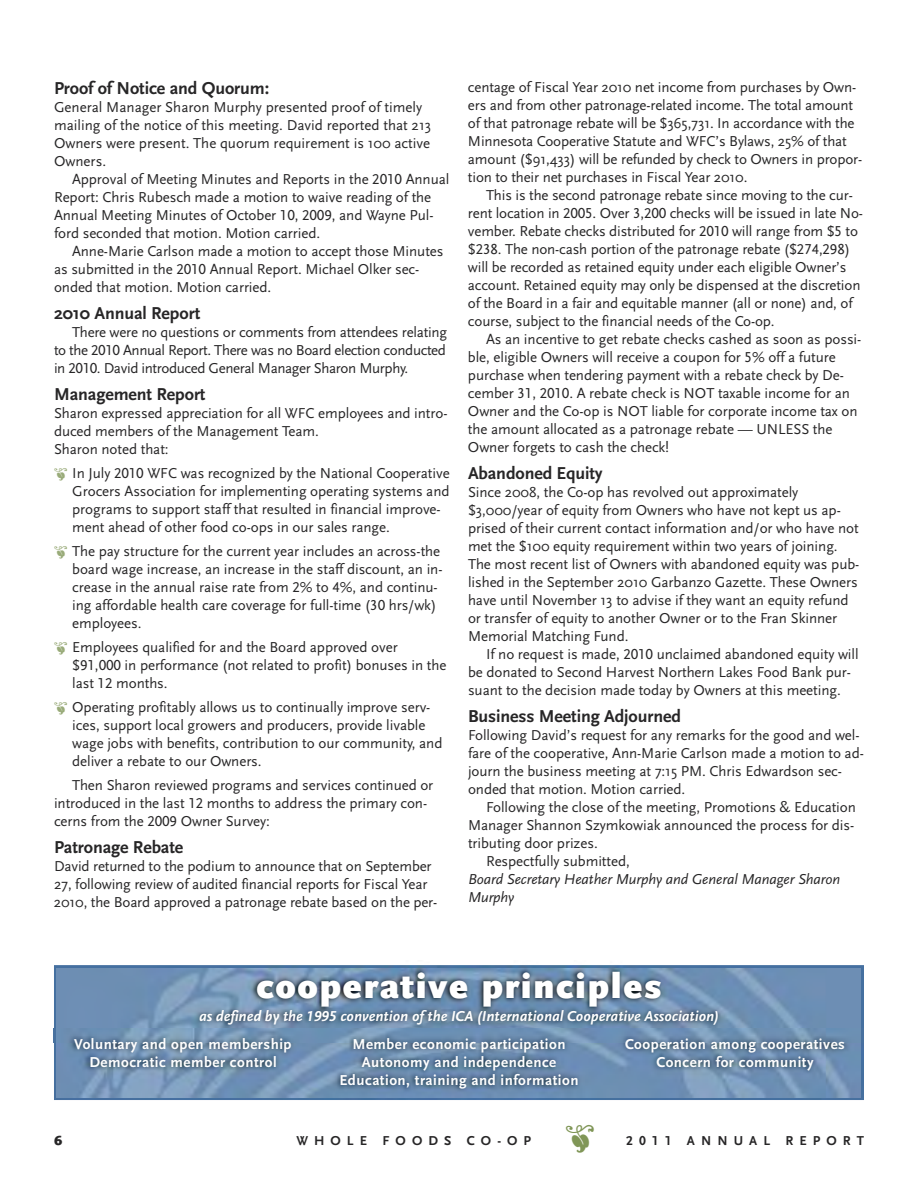
<style>
.page{position:relative;width:918px;height:1188px;background:#fff}
.page>*{position:absolute;margin:0;border:0;box-sizing:border-box;transform-origin:0 0}
.t1{font:900 36px "Scala Sans";letter-spacing:.05em;color:#fff}
.t2{font:33px "Truesdell Sorts";color:#809657}
.t3{font:700 18px "Scala Sans";letter-spacing:-.005em;color:#272627}
.t4{font:15px/18px "Scala Sans LF";letter-spacing:-.005em;color:#272627}
.t5{font:15px/18px "Scala Sans";letter-spacing:-.005em;color:#272627}
.t6{font:700 15px/18px "Scala Sans LF";letter-spacing:.035em;color:#fff;text-align:center}
.t7{font:italic 700 15px "Scala Sans LF";color:#fff}
.t8{font:italic 15px/18px "Scala Sans LF";letter-spacing:-.005em;color:#272627}
.t9{font:700 13.5px "Scala Sans LF";letter-spacing:.45em;color:#272627}
.t10{font:900 13.5px "Scala Sans";color:#272627}
.s1{font-family:"Truesdell Sorts";color:#99ab79}
</style>
<div class="page">
<img style="left:54px;top:965px;width:810px;height:63px">
<img style="left:57px;top:968px;width:804px;height:60px">
<img style="left:54px;top:1043px;width:810px;height:57px">
<img style="left:57px;top:1043px;width:804px;height:54px">
<img style="left:53px;top:1028px;width:811px;height:15px">
<p class="t3" style="left:54px;top:81px;width:217px">Proof of Notice and Quorum:</p>
<p class="t5" style="left:54px;top:100px;width:379px">General Manager Sharon Murphy presented proof of timely mailing of the notice of this meeting. David reported that 213<br>Owners were present. The quorum requirement is 100 active Owners.</p>
<p class="t4" style="left:54px;top:172px;width:397px;text-indent:18px">Approval of Meeting Minutes and Reports in the 2010 Annual Report: Chris Rubesch made a motion to waive reading of the Annual Meeting Minutes of October 10, 2009, and Wayne Pul&shy;ford seconded that motion. Motion carried.</p>
<p class="t4" style="left:54px;top:244px;width:391px;text-indent:18px">Anne-Marie Carlson made a motion to accept those Minutes as submitted in the 2010 Annual Report. Michael Olker sec&shy;onded that motion. Motion carried.</p>
<p class="t3" style="left:54px;top:306px;width:148px">2010 Annual Report</p>
<p class="t4" style="left:54px;top:325px;width:395px;text-align:justify;text-indent:18px">There were no questions or comments from attendees relating to the 2010 Annual Report. There was no Board election conducted in 2010. David introduced General Manager Sharon Murphy.</p>
<p class="t3" style="left:54px;top:387px;width:153px">Management Report</p>
<p class="t5" style="left:54px;top:406px;width:395px">Sharon expressed appreciation for all WFC employees and intro&shy;duced members of the Management Team.</p>
<p class="t4" style="left:54px;top:439px;width:397px;line-height:24px">Sharon noted that:<br><span class="s1">A</span> In July 2010 WFC was recognized by the National Cooperative</p>
<p class="t4" style="left:72px;top:484px;width:379px">Grocers Association for implementing operating systems and programs to support staff that resulted in financial improve&shy;ment ahead of other food co-ops in our sales range.</p>
<p class="t4" style="left:72px;top:544px;width:372px;text-indent:-18px"><span class="s1">A</span> The pay structure for the current year includes an across-the board wage increase, an increase in the staff discount, an in&shy;crease in the annual raise rate from 2% to 4%, and continu&shy;ing affordable health care coverage for full-time (30 hrs/wk) employees.</p>
<p class="t4" style="left:72px;top:640px;width:376px;text-indent:-18px"><span class="s1">A</span> Employees qualified for and the Board approved over $91,000 in performance (not related to profit) bonuses in the last 12 months.</p>
<p class="t4" style="left:72px;top:700px;width:372px;text-indent:-18px"><span class="s1">A</span> Operating profitably allows us to continually improve serv&shy;ices, support local growers and producers, provide livable wage jobs with benefits, contribution to our community, and deliver a rebate to our Owners.</p>
<p class="t4" style="left:54px;top:778px;width:381px;text-indent:18px">Then Sharon reviewed programs and services continued or introduced in the last 12 months to address the primary con&shy;cerns from the 2009 Owner Survey:</p>
<p class="t3" style="left:54px;top:840px;width:131px">Patronage Rebate</p>
<p class="t5" style="left:54px;top:859px;width:385px">David returned to the podium to announce that on September<br>27, following review of audited financial reports for Fiscal Year<br>2010, the Board approved a patronage rebate based on the per-</p>
<p class="t5" style="left:468px;top:79px;width:396px">centage of Fiscal Year 2010 net income from purchases by Own&shy;ers and from other patronage-related income. The total amount of that patronage rebate will be $365,731. In accordance with the Minnesota Cooperative Statute and WFC’s Bylaws, 25% of that amount ($91,433) will be refunded by check to Owners in propor&shy;tion to their net purchases in Fiscal Year 2010.</p>
<p class="t4" style="left:468px;top:187px;width:397px;text-indent:18px">This is the second patronage rebate since moving to the cur&shy;rent location in 2005. Over 3,200 checks will be issued in late No&shy;vember. Rebate checks distributed for 2010 will range from $5 to $238. The non-cash portion of the patronage rebate ($274,298) will be recorded as retained equity under each eligible Owner’s account. Retained equity may only be dispensed at the discretion of the Board in a fair and equitable manner (all or none) and, of course, subject to the financial needs of the Co-op.</p>
<p class="t4" style="left:468px;top:331px;width:395px;text-indent:18px">As an incentive to get rebate checks cashed as soon as possi&shy;ble, eligible Owners will receive a coupon for 5% off a future purchase when tendering payment with a rebate check by De&shy;cember 31, 2010. A rebate check is NOT taxable income for an Owner and the Co-op is NOT liable for corporate income tax on the amount allocated as a patronage rebate — UNLESS the Owner forgets to cash the check!</p>
<p class="t3" style="left:468px;top:466px;width:136px">Abandoned Equity</p>
<p class="t5" style="left:468px;top:484px;width:393px">Since 2008, the Co-op has revolved out approximately $3,000/year of equity from Owners who have not kept us ap&shy;prised of their current contact information and/or who have not met the $100 equity requirement within two years of joining.<br>The most recent list of Owners with abandoned equity was pub&shy;lished in the September 2010 Garbanzo Gazette. These Owners have until November 13 to advise if they want an equity refund or transfer of equity to another Owner or to the Fran Skinner Memorial Matching Fund.</p>
<p class="t4" style="left:468px;top:646px;width:392px;text-indent:18px">If no request is made, 2010 unclaimed abandoned equity will be donated to Second Harvest Northern Lakes Food Bank pur&shy;suant to the decision made today by Owners at this meeting.</p>
<p class="t3" style="left:468px;top:709px;width:215px">Business Meeting Adjourned</p>
<p class="t5" style="left:468px;top:727px;width:397px">Following David’s request for any remarks for the good and wel&shy;fare of the cooperative, Ann-Marie Carlson made a motion to ad&shy;journ the business meeting at 7:15 PM. Chris Edwardson sec&shy;onded that motion. Motion carried.</p>
<p class="t4" style="left:486px;top:799px;width:372px">Following the close of the meeting, Promotions &amp; Education</p>
<p class="t4" style="left:468px;top:817px;width:388px">Manager Shannon Szymkowiak announced the process for dis-</p>
<p class="t4" style="left:468px;top:835px;width:131px">tributing door prizes.</p>
<p class="t4" style="left:486px;top:853px;width:145px">Respectfully submitted,</p>
<p class="t8" style="left:468px;top:871px;width:374px">Board Secretary Heather Murphy and General Manager Sharon<br>Murphy</p>
<h1 class="t1" style="left:256px;top:968px;width:407px">cooperative principles</h1>
<p class="t7" style="left:199px;top:1010px;width:521px">as defined by the 1995 convention of the ICA (International Cooperative Association)</p>
<p class="t6" style="left:74px;top:1036px;width:219px">Voluntary and open membership<br>Democratic member control</p>
<p class="t6" style="left:339px;top:1036px;width:241px">Member economic participation<br>Autonomy and independence<br>Education, training and information</p>
<p class="t6" style="left:625px;top:1036px;width:221px">Cooperation among cooperatives<br>Concern for community</p>
<p class="t10" style="left:54px;top:1133px;width:10px">6</p>
<p class="t9" style="left:296px;top:1135px;width:236px">WHOLE FOODS CO-OP</p>
<h2 class="t2" style="left:565px;top:1116px;width:31px">A</h2>
<p class="t9" style="left:626px;top:1135px;width:239px">2011 ANNUAL REPORT</p>
</div>
